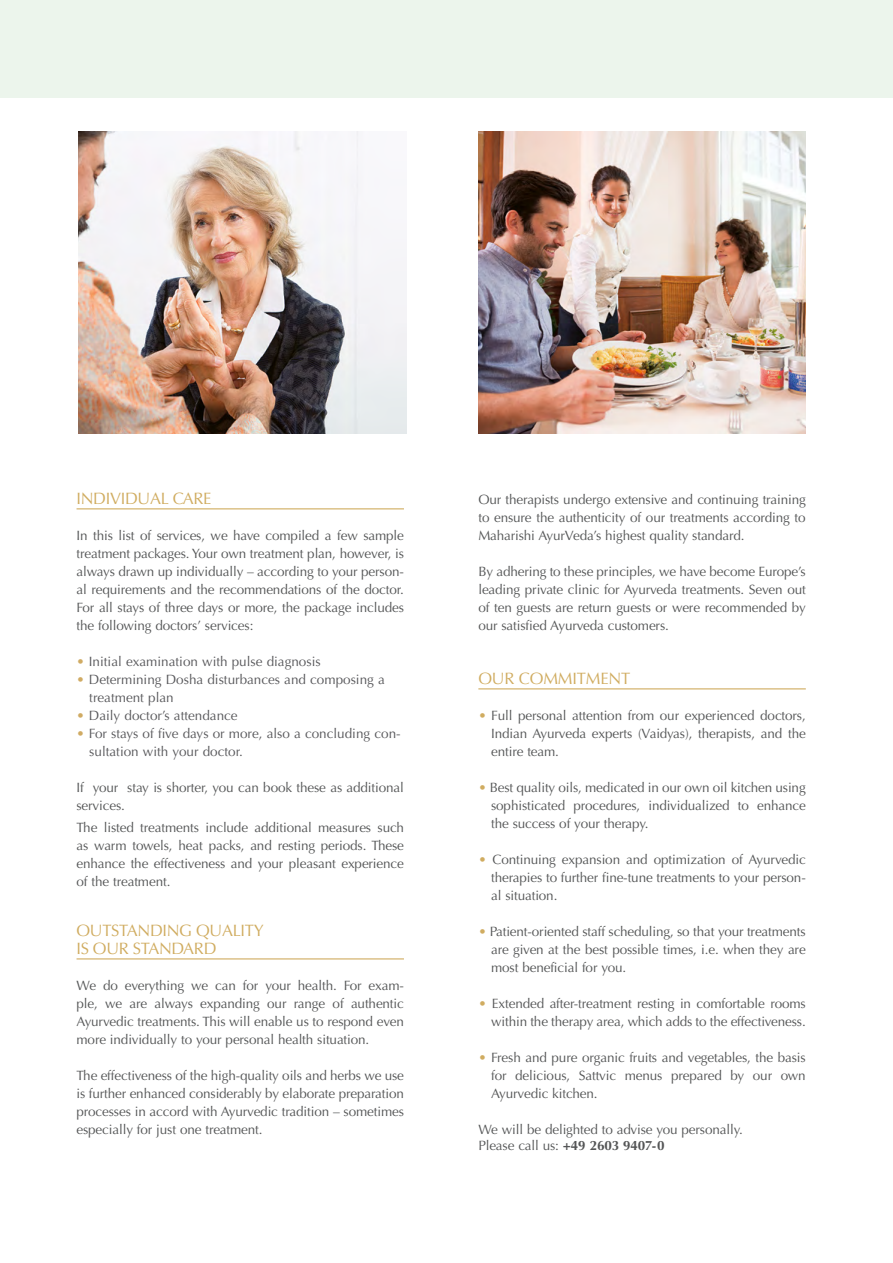
<style>
.page{position:relative;width:893px;height:1263px;background:#fff}
.page>*{position:absolute;margin:0;border:0;box-sizing:border-box;transform-origin:0 0}
.t1{font:16.5px/18px "Optima";letter-spacing:-.02em;color:#d0ac60}
.t2{font:13.5px/18px "Optima";letter-spacing:-.01em;color:#545556;text-align:justify}
.t3{font:13.5px/18px "Optima";color:#57575a}
.s1{color:#d0ab63}
.s2{color:#d0ac60}
.s3{font-weight:700}
</style>
<div class="page">
<hr style="left:77px;top:508px;width:327px;height:1px;background:#d0ac60">
<hr style="left:77px;top:958px;width:327px;height:1px;background:#d0ac60">
<hr style="left:478px;top:688px;width:328px;height:1px;background:#d0ac60">
<img style="left:79px;top:132px;width:327px;height:302px">
<img style="left:478px;top:132px;width:328px;height:302px">
<div style="left:0;top:0;width:893px;height:98px;background:#ecf5ec"></div>
<p class="t1" style="left:77px;top:490px;width:136px">INDIVIDUAL CARE</p>
<p class="t2" style="left:77px;top:527px;width:329px">In this list of services, we have compiled a few sample treatment packages. Your own treatment plan, however, is always drawn up individually – according to your person&shy;al requirements and the recommendations of the doctor.<br>For all stays of three days or more, the package includes the following doctors’ services:</p>
<p class="t3" style="left:77px;top:653px;width:246px"><span class="s1">•</span> Initial examination with pulse diagnosis</p>
<p class="t3" style="left:89px;top:671px;width:297px;text-indent:-13px"><span class="s1">•</span> Determining Dosha disturbances and composing a treatment plan</p>
<p class="t3" style="left:77px;top:707px;width:163px"><span class="s1">•</span> Daily doctor’s attendance</p>
<p class="t3" style="left:89px;top:725px;width:313px;text-indent:-13px"><span class="s1">•</span> For stays of five days or more, also a concluding con&shy;sultation with your doctor.</p>
<p class="t2" style="left:77px;top:779px;width:329px">If your stay is shorter, you can book these as additional services.</p>
<p class="t2" style="left:77px;top:819px;width:329px">The listed treatments include additional measures such as warm towels, heat packs, and resting periods. These enhance the effectiveness and your pleasant experience of the treatment.</p>
<p class="t1" style="left:77px;top:922px;width:189px">OUTSTANDING QUALITY<br>IS OUR STANDARD</p>
<p class="t2" style="left:77px;top:977px;width:329px">We do everything we can for your health. For exam&shy;ple, we are always expanding our range of authentic Ayurvedic treatments. This will enable us to respond even more individually to your personal health situation.</p>
<p class="t2" style="left:77px;top:1067px;width:329px">The effectiveness of the high-quality oils and herbs we use is further enhanced considerably by elaborate preparation processes in accord with Ayurvedic tradition – sometimes especially for just one treatment.</p>
<p class="t2" style="left:478px;top:491px;width:329px">Our therapists undergo extensive and continuing training to ensure the authenticity of our treatments according to Maharishi AyurVeda’s highest quality standard.</p>
<p class="t2" style="left:478px;top:563px;width:329px">By adhering to these principles, we have become Europe’s leading private clinic for Ayurveda treatments. Seven out of ten guests are return guests or were recommended by our satisfied Ayurveda customers.</p>
<p class="t1" style="left:478px;top:670px;width:153px">OUR COMMITMENT</p>
<p class="t2" style="left:491px;top:707px;width:316px;text-indent:-13px"><span class="s2">•</span> Full personal attention from our experienced doctors, Indian Ayurveda experts (Vaidyas), therapists, and the entire team.</p>
<p class="t2" style="left:491px;top:779px;width:316px;text-indent:-13px"><span class="s2">•</span> Best quality oils, medicated in our own oil kitchen using sophisticated procedures, individualized to enhance the success of your therapy.</p>
<p class="t2" style="left:491px;top:851px;width:316px;text-indent:-13px"><span class="s2">•</span> Continuing expansion and optimization of Ayurvedic therapies to further fine-tune treatments to your person&shy;al situation.</p>
<p class="t2" style="left:491px;top:923px;width:316px;text-indent:-13px"><span class="s2">•</span> Patient-oriented staff scheduling, so that your treatments are given at the best possible times, i.e. when they are most beneficial for you.</p>
<p class="t2" style="left:478px;top:995px;width:329px;text-align:right"><span class="s2">•</span> Extended after-treatment resting in comfortable rooms within the therapy area, which adds to the effectiveness.</p>
<p class="t2" style="left:491px;top:1049px;width:316px;text-indent:-13px"><span class="s2">•</span> Fresh and pure organic fruits and vegetables, the basis for delicious, Sattvic menus prepared by our own Ayurvedic kitchen.</p>
<p class="t2" style="left:478px;top:1121px;width:266px;line-height:16.5px">We will be delighted to advise you personally.<br>Please call us: <span class="s3">+49 2603 9407-0</span></p>
</div>
